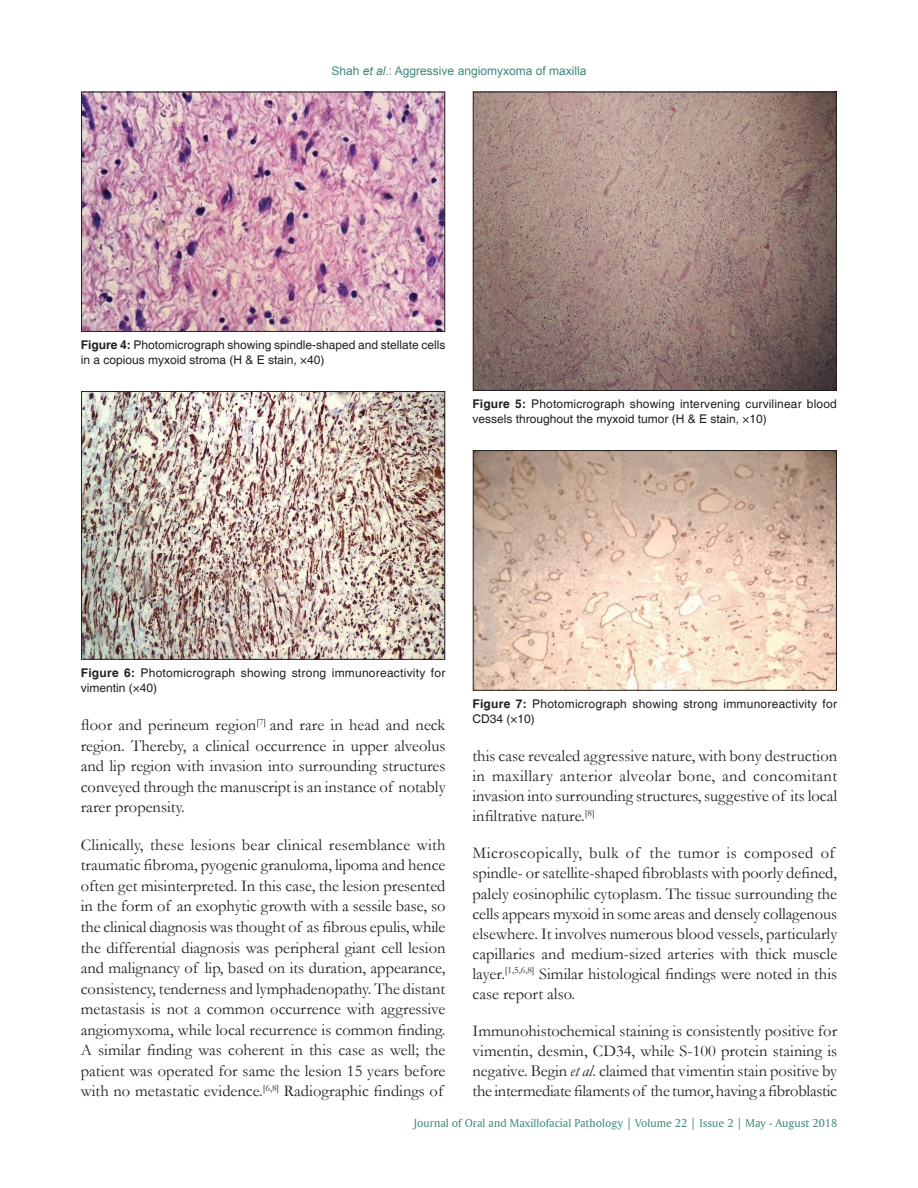
<style>
.page{position:relative;width:918px;height:1188px;background:#fff}
.page>*{position:absolute;margin:0;border:0;box-sizing:border-box;transform-origin:0 0}
.TX{font:16.5px/20.5px "Garamond";color:#231f20;text-align:justify}
.FGC{font:12px/15px "Helvetica";letter-spacing:.01em;color:#231f20}
.t1{font:12px "Amerigo BT Roman A";color:#3f897a}
.t2{font:12px "Arial";color:#3f897a}
.s1{font-style:italic}
.s2{font-weight:700}
</style>
<div class="page">
<img style="left:83px;top:94px;width:360px;height:236px">
<div style="left:81px;top:92px;width:364px;height:240px;border:1px solid #231f20"></div>
<img style="left:83px;top:393px;width:360px;height:265px">
<div style="left:81px;top:391px;width:364px;height:269px;border:1px solid #231f20"></div>
<img style="left:475px;top:94px;width:360px;height:295px">
<div style="left:473px;top:92px;width:364px;height:299px;border:1px solid #231f20"></div>
<img style="left:475px;top:452px;width:360px;height:236px">
<div style="left:473px;top:450px;width:364px;height:240px;border:1px solid #231f20"></div>
<p class="t2" style="left:332px;top:62px;width:256px">Shah <span class="s1">et al</span>.: Aggressive angiomyxoma of maxilla</p>
<p class="FGC" style="left:81px;top:338px;width:366px"><span class="s2">Figure 4:</span> Photomicrograph showing spindle-shaped and stellate cells in a copious myxoid stroma (H &amp; E stain, ×40)</p>
<p class="FGC" style="left:472px;top:397px;width:366px"><span class="s2">Figure 5:</span> Photomicrograph showing intervening curvilinear blood vessels throughout the myxoid tumor (H &amp; E stain, ×10)</p>
<p class="FGC" style="left:81px;top:666px;width:366px"><span class="s2">Figure 6:</span> Photomicrograph showing strong immunoreactivity for vimentin (×40)</p>
<p class="TX" style="left:81px;top:714px;width:366px">floor and perineum region<sup>[7]</sup> and rare in head and neck region. Thereby, a clinical occurrence in upper alveolus and lip region with invasion into surrounding structures conveyed through the manuscript is an instance of notably rarer propensity.</p>
<p class="TX" style="left:81px;top:834px;width:366px">Clinically, these lesions bear clinical resemblance with traumatic fibroma, pyogenic granuloma, lipoma and hence often get misinterpreted. In this case, the lesion presented in the form of an exophytic growth with a sessile base, so the clinical diagnosis was thought of as fibrous epulis, while the differential diagnosis was peripheral giant cell lesion and malignancy of lip, based on its duration, appearance, consistency, tenderness and lymphadenopathy. The distant metastasis is not a common occurrence with aggressive angiomyxoma, while local recurrence is common finding.<br>A similar finding was coherent in this case as well; the patient was operated for same the lesion 15 years before with no metastatic evidence.<sup>[6,8]</sup> Radiographic findings of</p>
<p class="FGC" style="left:472px;top:697px;width:366px"><span class="s2">Figure 7:</span> Photomicrograph showing strong immunoreactivity for<br>CD34 (×10)</p>
<p class="TX" style="left:472px;top:745px;width:366px;line-height:20.1px">this case revealed aggressive nature, with bony destruction in maxillary anterior alveolar bone, and concomitant invasion into surrounding structures, suggestive of its local infiltrative nature.<sup>[8]</sup></p>
<p class="TX" style="left:472px;top:843px;width:366px;line-height:20.1px;text-align:left">Microscopically, bulk of the tumor is composed of spindle‑ or satellite‑shaped fibroblasts with poorly defined, palely eosinophilic cytoplasm. The tissue surrounding the cells appears myxoid in some areas and densely collagenous elsewhere. It involves numerous blood vessels, particularly capillaries and medium‑sized arteries with thick muscle layer.<sup>[1,5,6,8]</sup> Similar histological findings were noted in this case report also.</p>
<p class="TX" style="left:472px;top:1020px;width:366px;line-height:20.1px">Immunohistochemical staining is consistently positive for vimentin, desmin, CD34, while S‑100 protein staining is negative. Begin <span class="s1">et al</span>. claimed that vimentin stain positive by the intermediate filaments of the tumor, having a fibroblastic</p>
<p class="t1" style="left:414px;top:1116px;width:425px">Journal of Oral and Maxillofacial Pathology | Volume 22 | Issue 2 | May - August 2018</p>
</div>
